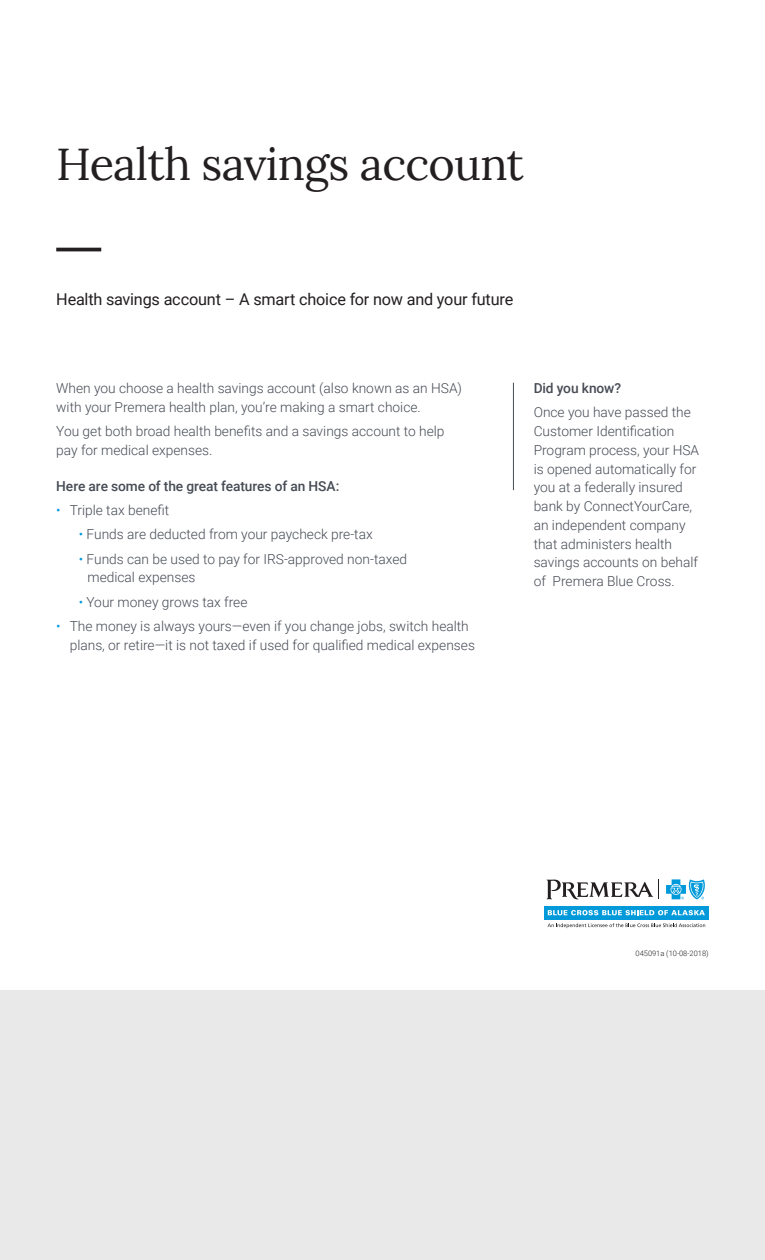
<style>
.page{position:relative;width:765px;height:1260px;background:#fff}
.page>*{position:absolute;margin:0;border:0;box-sizing:border-box;transform-origin:0 0}
.t1{font:45px "Lora";letter-spacing:-.015em;color:#231f20}
.t2{font:16.25px "Roboto";letter-spacing:-.015em;color:#231f20}
.t3{font:300 13.75px/18.8px "Roboto";color:#464b54}
.t4{font:500 13.75px "Roboto";letter-spacing:-.005em;color:#464b54}
.t5{font:300 7.5px "Roboto";color:#231f20}
.s1{color:#009ada}
</style>
<div class="page">
<div style="left:0;top:990px;width:765px;height:270px;background:#e9e9e9"></div>
<div style="left:544px;top:906px;width:165px;height:13px;background:#009ada"></div>
<svg style="left:548px;top:910px;width:157px;height:5px"></svg>
<svg style="left:547px;top:879px;width:112px;height:20px"></svg>
<svg style="left:666px;top:879px;width:39px;height:21px"></svg>
<svg style="left:548px;top:923px;width:157px;height:5px"></svg>
<hr style="left:513px;top:383px;width:1px;height:107px;background:#464b54">
<hr style="left:56px;top:248px;width:45px;height:3px;background:#231f20">
<h1 class="t1" style="left:56px;top:130px;width:469px">Health savings account</h1>
<p class="t2" style="left:56px;top:288px;width:459px">Health savings account – A smart choice for now and your future</p>
<p class="t3" style="left:56px;top:378px;width:407px">When you choose a health savings account (also known as an HSA) with your Premera health plan, you’re making a smart choice.</p>
<p class="t3" style="left:56px;top:421px;width:390px">You get both broad health benefits and a savings account to help pay for medical expenses.</p>
<p class="t4" style="left:56px;top:476px;width:285px">Here are some of the great features of an HSA:</p>
<p class="t3" style="left:56px;top:500px;width:115px"><span class="s1">•</span> Triple tax benefit</p>
<p class="t3" style="left:79px;top:525px;width:296px"><span class="s1">•</span> Funds are deducted from your paycheck pre-tax</p>
<p class="t3" style="left:87px;top:549px;width:321px;text-indent:-9px"><span class="s1">•</span> Funds can be used to pay for IRS-approved non-taxed medical expenses</p>
<p class="t3" style="left:79px;top:592px;width:170px"><span class="s1">•</span> Your money grows tax free</p>
<p class="t3" style="left:70px;top:616px;width:407px;text-indent:-14px"><span class="s1">•</span> The money is always yours—even if you change jobs, switch health plans, or retire—it is not taxed if used for qualified medical expenses</p>
<p class="t4" style="left:534px;top:379px;width:89px">Did you know?</p>
<p class="t3" style="left:534px;top:403px;width:167px">Once you have passed the<br>Customer Identification<br>Program process, your HSA is opened automatically for you at a federally insured bank by ConnectYourCare, an independent company that administers health savings accounts on behalf of Premera Blue Cross.</p>
<p class="t5" style="left:636px;top:948px;width:75px">045091a (10-08-2018)</p>
</div>
